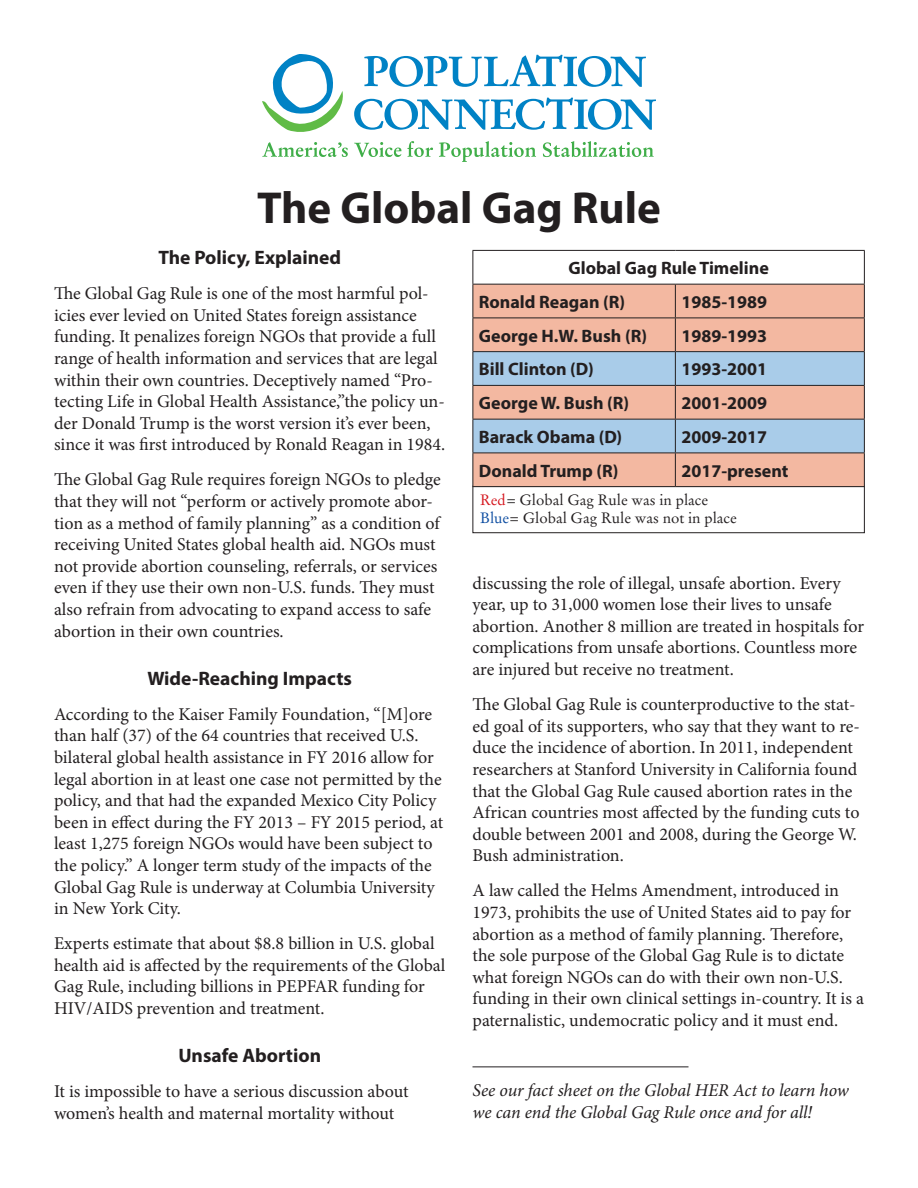
<style>
.page{position:relative;width:918px;height:1188px;background:#fff}
.page>*{position:absolute;margin:0;border:0;box-sizing:border-box;transform-origin:0 0}
.t1{font:700 45px "Myriad Pro";color:#231f20}
.t2{font:700 19.5px "Myriad Pro";color:#231f20}
.t3{font:18px/21.6px "Minion Pro";color:#231f20}
.t4{font:700 18px/33.8px "Myriad Pro";color:#231f20}
.t5{font:italic 18px/21.6px "Minion Pro";letter-spacing:-.005em;color:#231f20}
.t6{font:15px/18px "Stempel Garamond";color:#231f20}
.s1{color:#d5171f}
.s2{color:#0d4da1}
</style>
<div class="page">
<svg style="left:262px;top:54px;width:81px;height:78px"></svg>
<svg style="left:354px;top:55px;width:302px;height:75px"></svg>
<svg style="left:262px;top:141px;width:392px;height:21px"></svg>
<div style="left:472px;top:486px;width:393px;height:47px;border:1px solid #231f20"></div>
<div style="left:473px;top:285px;width:391px;height:201px;background:#f3b8a1"></div>
<svg style="left:473px;top:352px;width:391px;height:101px;background:#bfc2ce"></svg>
<hr style="left:675px;top:285px;width:1px;height:33px;background:#231f20">
<hr style="left:675px;top:318px;width:1px;height:33px;background:#231f20">
<hr style="left:675px;top:352px;width:1px;height:33px;background:#231f20">
<hr style="left:675px;top:386px;width:1px;height:33px;background:#231f20">
<hr style="left:675px;top:420px;width:1px;height:33px;background:#231f20">
<hr style="left:675px;top:453px;width:1px;height:33px;background:#231f20">
<hr style="left:472px;top:318px;width:1px;height:33px;background:#231f20">
<hr style="left:864px;top:318px;width:1px;height:33px;background:#231f20">
<hr style="left:472px;top:453px;width:1px;height:33px;background:#231f20">
<hr style="left:864px;top:453px;width:1px;height:33px;background:#231f20">
<hr style="left:472px;top:486px;width:203px;height:1px;background:#231f20">
<hr style="left:675px;top:486px;width:190px;height:1px;background:#231f20">
<hr style="left:472px;top:285px;width:1px;height:33px;background:#231f20">
<hr style="left:864px;top:285px;width:1px;height:33px;background:#231f20">
<hr style="left:472px;top:318px;width:203px;height:1px;background:#231f20">
<hr style="left:675px;top:318px;width:190px;height:1px;background:#231f20">
<hr style="left:472px;top:250px;width:203px;height:1px;background:#231f20">
<hr style="left:472px;top:251px;width:1px;height:33px;background:#231f20">
<hr style="left:675px;top:250px;width:190px;height:1px;background:#231f20">
<hr style="left:864px;top:251px;width:1px;height:33px;background:#231f20">
<hr style="left:472px;top:284px;width:203px;height:1px;background:#231f20">
<hr style="left:675px;top:284px;width:190px;height:1px;background:#231f20">
<hr style="left:472px;top:351px;width:203px;height:1px;background:#231f20">
<hr style="left:472px;top:352px;width:1px;height:33px;background:#231f20">
<hr style="left:675px;top:351px;width:190px;height:1px;background:#231f20">
<hr style="left:864px;top:352px;width:1px;height:33px;background:#231f20">
<hr style="left:472px;top:385px;width:203px;height:1px;background:#231f20">
<hr style="left:472px;top:386px;width:1px;height:33px;background:#231f20">
<hr style="left:675px;top:385px;width:190px;height:1px;background:#231f20">
<hr style="left:864px;top:386px;width:1px;height:33px;background:#231f20">
<hr style="left:472px;top:419px;width:203px;height:1px;background:#231f20">
<hr style="left:472px;top:420px;width:1px;height:33px;background:#231f20">
<hr style="left:675px;top:419px;width:190px;height:1px;background:#231f20">
<hr style="left:864px;top:420px;width:1px;height:33px;background:#231f20">
<hr style="left:472px;top:453px;width:203px;height:1px;background:#231f20">
<hr style="left:675px;top:453px;width:190px;height:1px;background:#231f20">
<hr style="left:472px;top:1066px;width:216px;height:1px;background:#231f20">
<h1 class="t1" style="left:257px;top:178px;width:405px">The Global Gag Rule</h1>
<p class="t2" style="left:158px;top:245px;width:184px">The Policy, Explained</p>
<p class="t3" style="left:54px;top:283px;width:393px">The Global Gag Rule is one of the most harmful pol&shy;icies ever levied on United States foreign assistance funding. It penalizes foreign NGOs that provide a full range of health information and services that are legal within their own countries. Deceptively named “Pro&shy;tecting Life in Global Health Assistance,”the policy un&shy;der Donald Trump is the worst version it’s ever been, since it was first introduced by Ronald Reagan in 1984.</p>
<p class="t3" style="left:54px;top:469px;width:388px">The Global Gag Rule requires foreign NGOs to pledge that they will not “perform or actively promote abor&shy;tion as a method of family planning” as a condition of receiving United States global health aid. NGOs must not provide abortion counseling, referrals, or services even if they use their own non-U.S. funds. They must also refrain from advocating to expand access to safe abortion in their own countries.</p>
<p class="t2" style="left:148px;top:665px;width:206px">Wide-Reaching Impacts</p>
<p class="t3" style="left:54px;top:703px;width:391px">According to the Kaiser Family Foundation, “[M]ore than half (37) of the 64 countries that received U.S. bilateral global health assistance in FY 2016 allow for legal abortion in at least one case not permitted by the policy, and that had the expanded Mexico City Policy been in effect during the FY 2013 – FY 2015 period, at least 1,275 foreign NGOs would have been subject to the policy.” A longer term study of the impacts of the Global Gag Rule is underway at Columbia University in New York City.</p>
<p class="t3" style="left:54px;top:933px;width:393px">Experts estimate that about $8.8 billion in U.S. global health aid is affected by the requirements of the Global Gag Rule, including billions in PEPFAR funding for HIV/AIDS prevention and treatment.</p>
<p class="t2" style="left:178px;top:1043px;width:144px">Unsafe Abortion</p>
<p class="t3" style="left:54px;top:1081px;width:356px">It is impossible to have a serious discussion about women’s health and maternal mortality without</p>
<p class="t4" style="left:479px;top:250px;width:291px;text-indent:90px">Global Gag Rule Timeline<br>Ronald Reagan (R)</p>
<p class="t4" style="left:681px;top:284px;width:87px">1985-1989</p>
<p class="t4" style="left:479px;top:318px;width:170px">George H.W. Bush (R)</p>
<p class="t4" style="left:681px;top:318px;width:87px">1989-1993</p>
<p class="t4" style="left:479px;top:352px;width:116px">Bill Clinton (D)</p>
<p class="t4" style="left:681px;top:352px;width:87px">1993-2001</p>
<p class="t4" style="left:479px;top:385px;width:152px">George W. Bush (R)</p>
<p class="t4" style="left:681px;top:385px;width:87px">2001-2009</p>
<p class="t4" style="left:479px;top:419px;width:145px">Barack Obama (D)</p>
<p class="t4" style="left:681px;top:419px;width:87px">2009-2017</p>
<p class="t4" style="left:479px;top:453px;width:141px">Donald Trump (R)</p>
<p class="t4" style="left:681px;top:453px;width:109px">2017-present</p>
<p class="t6" style="left:480px;top:491px;width:258px"><span class="s1">Red</span>= Global Gag Rule was in place<br><span class="s2">Blue</span>= Global Gag Rule was not in place</p>
<p class="t3" style="left:472px;top:572px;width:393px">discussing the role of illegal, unsafe abortion. Every year, up to 31,000 women lose their lives to unsafe abortion. Another 8 million are treated in hospitals for complications from unsafe abortions. Countless more are injured but receive no treatment.</p>
<p class="t3" style="left:472px;top:694px;width:389px">The Global Gag Rule is counterproductive to the stat&shy;ed goal of its supporters, who say that they want to re&shy;duce the incidence of abortion. In 2011, independent researchers at Stanford University in California found that the Global Gag Rule caused abortion rates in the African countries most affected by the funding cuts to double between 2001 and 2008, during the George W.<br>Bush administration.</p>
<p class="t3" style="left:472px;top:880px;width:393px">A law called the Helms Amendment, introduced in 1973, prohibits the use of United States aid to pay for abortion as a method of family planning. Therefore, the sole purpose of the Global Gag Rule is to dictate what foreign NGOs can do with their own non-U.S. funding in their own clinical settings in-country. It is a paternalistic, undemocratic policy and it must end.</p>
<p class="t5" style="left:472px;top:1080px;width:378px">See our fact sheet on the Global HER Act to learn how we can end the Global Gag Rule once and for all!</p>
</div>
